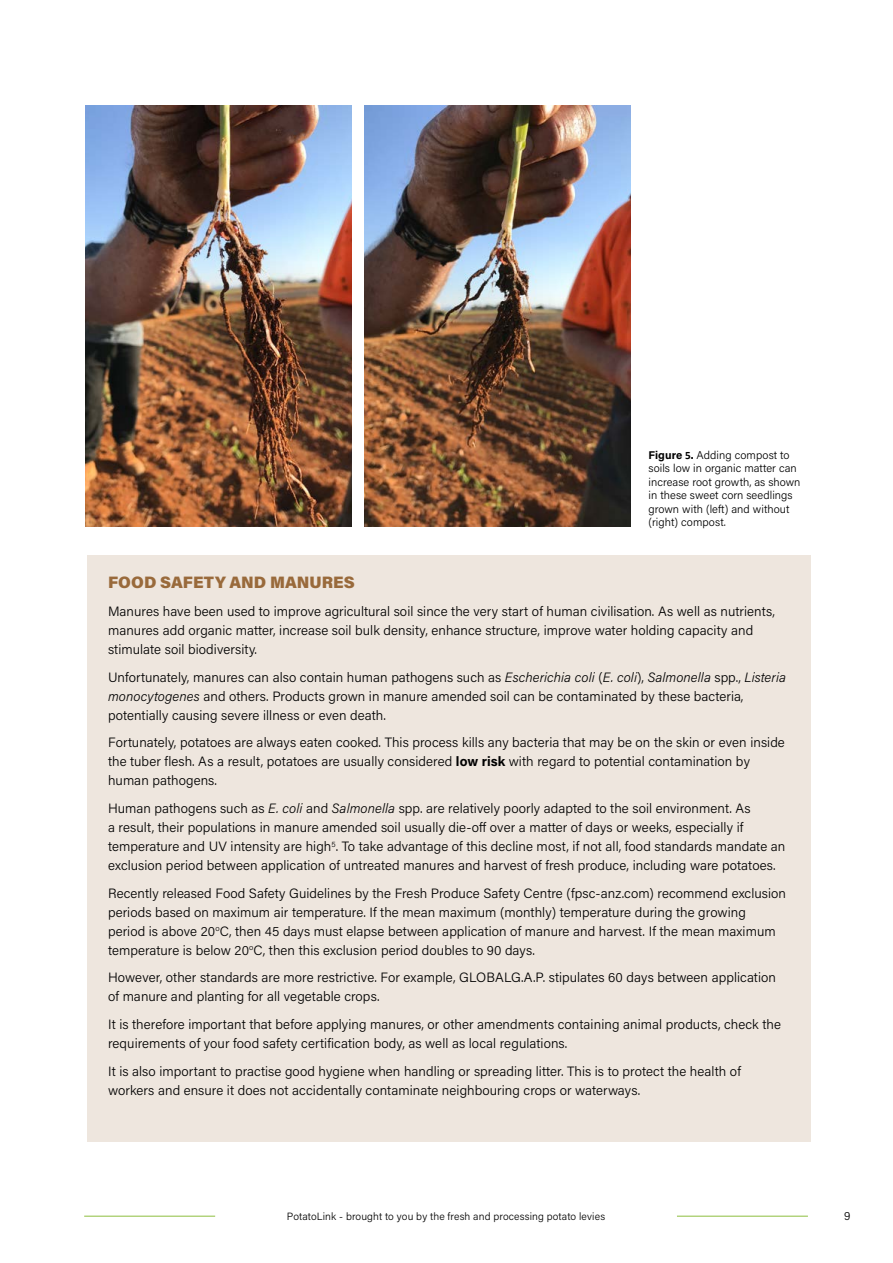
<style>
.page{position:relative;width:893px;height:1263px;background:#fff}
.page>*{position:absolute;margin:0;border:0;box-sizing:border-box;transform-origin:0 0}
.t1{font:900 16.5px "Acumin Pro";color:#996a3b}
.t2{font:300 13.5px/19px "Acumin Pro";letter-spacing:.005em;color:#000}
.t3{font:300 12px "Acumin Pro";color:#000}
.t4{font:300 11.25px/13.5px "Acumin Pro";letter-spacing:.005em;color:#000}
.t5{font:300 10.5px "Acumin Pro";letter-spacing:.01em;color:#000}
.s1{font-weight:700}
.s2{font-family:"Calibri";font-weight:700}
.s3{font-style:italic}
</style>
<div class="page">
<div style="left:87px;top:555px;width:723px;height:586px;background:#eee6de"></div>
<img style="left:85px;top:105px;width:267px;height:421px">
<img style="left:364px;top:105px;width:267px;height:421px">
<hr style="left:677px;top:1216px;width:131px;height:1px;background:#8ebe3f">
<hr style="left:84px;top:1216px;width:131px;height:1px;background:#8ebe3f">
<p class="t4" style="left:648px;top:448px;width:153px"><span class="s1">Figure</span> <span class="s2">5</span><span class="s1">.</span> Adding compost to soils low in organic matter can increase root growth, as shown in these sweet corn seedlings grown with (left) and without (right) compost.</p>
<p class="t1" style="left:108px;top:571px;width:248px">FOOD SAFETY AND MANURES</p>
<p class="t2" style="left:108px;top:601px;width:668px">Manures have been used to improve agricultural soil since the very start of human civilisation. As well as nutrients, manures add organic matter, increase soil bulk density, enhance structure, improve water holding capacity and stimulate soil biodiversity.</p>
<p class="t2" style="left:108px;top:667px;width:679px">Unfortunately, manures can also contain human pathogens such as <span class="s3">Escherichia coli</span> (<span class="s3">E. coli</span>), <span class="s3">Salmonella</span> spp., <span class="s3">Listeria monocytogenes</span> and others. Products grown in manure amended soil can be contaminated by these bacteria, potentially causing severe illness or even death.</p>
<p class="t2" style="left:108px;top:732px;width:678px">Fortunately, potatoes are always eaten cooked. This process kills any bacteria that may be on the skin or even inside the tuber flesh. As a result, potatoes are usually considered <span class="s1">low risk</span> with regard to potential contamination by human pathogens.</p>
<p class="t2" style="left:108px;top:798px;width:679px">Human pathogens such as <span class="s3">E. coli</span> and <span class="s3">Salmonella</span> spp. are relatively poorly adapted to the soil environment. As<br>a result, their populations in manure amended soil usually die-off over a matter of days or weeks, especially if temperature and UV intensity are high<sup>5</sup>. To take advantage of this decline most, if not all, food standards mandate an exclusion period between application of untreated manures and harvest of fresh produce, including ware potatoes.</p>
<p class="t2" style="left:108px;top:883px;width:679px">Recently released Food Safety Guidelines by the Fresh Produce Safety Centre (fpsc-anz.com) recommend exclusion periods based on maximum air temperature. If the mean maximum (monthly) temperature during the growing period is above 20<sup>o</sup>C, then 45 days must elapse between application of manure and harvest. If the mean maximum temperature is below 20<sup>o</sup>C, then this exclusion period doubles to 90 days.</p>
<p class="t2" style="left:108px;top:967px;width:669px">However, other standards are more restrictive. For example, GLOBALG.A.P. stipulates 60 days between application of manure and planting for all vegetable crops.</p>
<p class="t2" style="left:108px;top:1014px;width:674px">It is therefore important that before applying manures, or other amendments containing animal products, check the requirements of your food safety certification body, as well as local regulations.</p>
<p class="t2" style="left:108px;top:1061px;width:634px">It is also important to practise good hygiene when handling or spreading litter. This is to protect the health of workers and ensure it does not accidentally contaminate neighbouring crops or waterways.</p>
<p class="t5" style="left:287px;top:1209px;width:320px">PotatoLink - brought to you by the fresh and processing potato levies</p>
<p class="t3" style="left:844px;top:1208px;width:8px">9</p>
</div>
